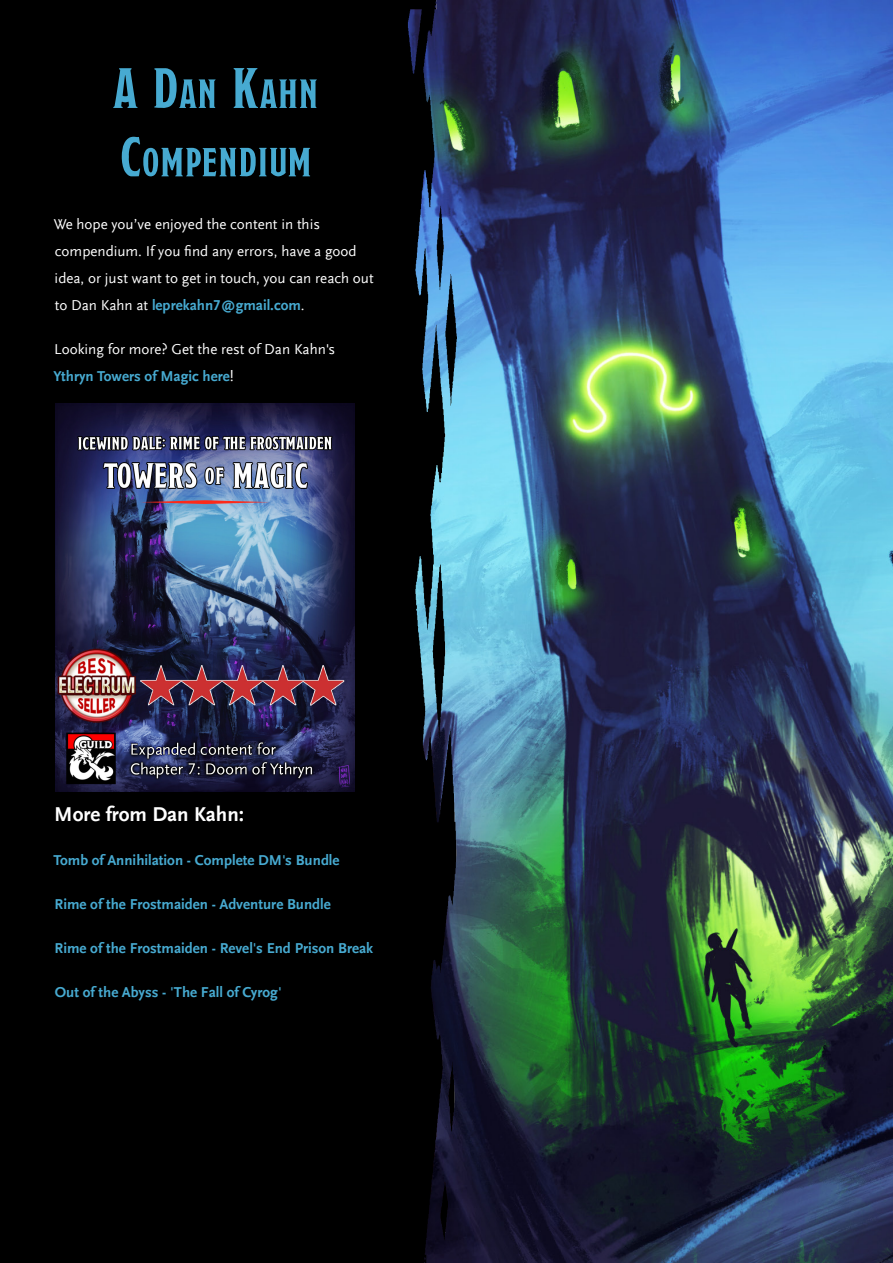
<style>
.page{position:relative;width:893px;height:1263px;background:#fff}
.page>*{position:absolute;margin:0;border:0;box-sizing:border-box;transform-origin:0 0}
.H0{font:57px/68.4px "Nodesto Caps Condensed";color:#47aad1}
.Backcover_Paragraph{font:700 21px "Scala Sans Offc";color:#fff}
.Backcover_Paragraph-2{font:15px/27px "Scala Sans Offc";color:#fff}
.Backcover_Paragraph-3{font:700 15px "Scala Sans Offc";color:#47aad1}
.s1{font-weight:700;color:#47aad1}
</style>
<div class="page">
<img style="left:456px;top:0;width:437px;height:1263px">
<div style="left:0;top:0;width:456px;height:1263px;background:#000"></div>
<img style="left:55px;top:404px;width:299px;height:387px">
<p class="H0" style="left:113px;top:54px;width:208px">A Dan Kahn<br>Compendium</p>
<p class="Backcover_Paragraph-2" style="left:54px;top:211px;width:321px">We hope you’ve enjoyed the content in this compendium. If you find any errors, have a good idea, or just want to get in touch, you can reach out to Dan Kahn at <span class="s1">leprekahn7@gmail.com</span>.</p>
<p class="Backcover_Paragraph-2" style="left:54px;top:336px;width:283px">Looking for more? Get the rest of Dan Kahn's<br><span class="s1">Ythryn Towers of Magic here</span>!</p>
<p class="Backcover_Paragraph" style="left:54px;top:802px;width:191px">More from Dan Kahn:</p>
<p class="Backcover_Paragraph-3" style="left:54px;top:852px;width:288px">Tomb of Annihilation - Complete DM's Bundle</p>
<p class="Backcover_Paragraph-3" style="left:55px;top:896px;width:278px">Rime of the Frostmaiden - Adventure Bundle</p>
<p class="Backcover_Paragraph-3" style="left:55px;top:940px;width:320px">Rime of the Frostmaiden - Revel's End Prison Break</p>
<p class="Backcover_Paragraph-3" style="left:55px;top:984px;width:229px">Out of the Abyss - 'The Fall of Cyrog'</p>
</div>
